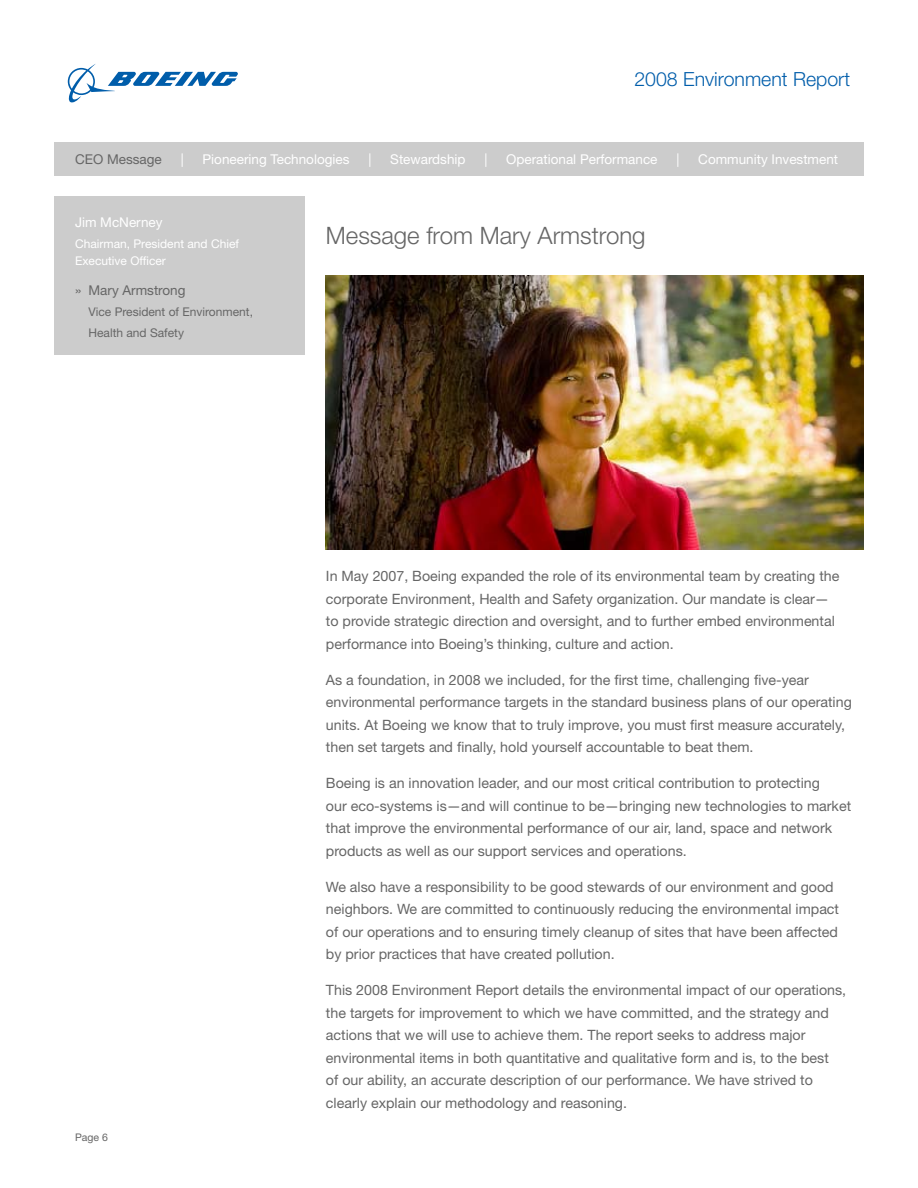
<style>
.page{position:relative;width:918px;height:1188px;background:#fff}
.page>*{position:absolute;margin:0;border:0;box-sizing:border-box;transform-origin:0 0}
.t1{font:300 24px "Helvetica Neue LT Std";color:#666}
.t2{font:300 19.5px "Helvetica Neue LT Std";color:#005daa}
.t3{font:14.25px/22.5px "Helvetica Neue LT Std";color:#666}
.t4{font:13.5px "Helvetica Neue LT Std";color:#fff}
.t5{font:13.5px "Helvetica Neue LT Std";color:#666}
.t6{font:12px/16.5px "Helvetica Neue LT Std";color:#fff}
.t7{font:12px/21px "Helvetica Neue LT Std";color:#666}
.t8{font:10.5px "Helvetica Neue LT Std";color:#666}
</style>
<div class="page">
<div style="left:54px;top:142px;width:810px;height:33px;background:#ccc"></div>
<div style="left:54px;top:196px;width:251px;height:159px;background:#ccc"></div>
<svg style="left:68px;top:64px;width:170px;height:39px"></svg>
<img style="left:326px;top:275px;width:538px;height:274px">
<h2 class="t2" style="left:634px;top:67px;width:217px">2008 Environment Report</h2>
<p class="t5" style="left:75px;top:151px;width:88px">CEO Message</p>
<p class="t4" style="left:181px;top:151px;width:4px">|</p>
<p class="t4" style="left:203px;top:151px;width:149px">Pioneering Technologies</p>
<p class="t4" style="left:368px;top:151px;width:4px">|</p>
<p class="t4" style="left:390px;top:151px;width:77px">Stewardship</p>
<p class="t4" style="left:484px;top:151px;width:4px">|</p>
<p class="t4" style="left:506px;top:151px;width:153px">Operational Performance</p>
<p class="t4" style="left:676px;top:151px;width:4px">|</p>
<p class="t4" style="left:698px;top:151px;width:141px">Community Investment</p>
<p class="t4" style="left:75px;top:214px;width:89px">Jim McNerney</p>
<p class="t6" style="left:75px;top:235px;width:166px">Chairman, President and Chief<br>Executive Officer</p>
<p class="t5" style="left:75px;top:282px;width:112px">» Mary Armstrong</p>
<p class="t7" style="left:89px;top:301px;width:166px">Vice President of Environment,<br>Health and Safety</p>
<h1 class="t1" style="left:326px;top:221px;width:321px">Message from Mary Armstrong</h1>
<p class="t8" style="left:75px;top:1132px;width:34px">Page 6</p>
<p class="t3" style="left:326px;top:565px;width:515px">In May 2007, Boeing expanded the role of its environmental team by creating the corporate Environment, Health and Safety organization. Our mandate is clear— to provide strategic direction and oversight, and to further embed environmental performance into Boeing’s thinking, culture and action.</p>
<p class="t3" style="left:326px;top:668px;width:527px">As a foundation, in 2008 we included, for the first time, challenging five-year environmental performance targets in the standard business plans of our operating units. At Boeing we know that to truly improve, you must first measure accurately, then set targets and finally, hold yourself accountable to beat them.</p>
<p class="t3" style="left:326px;top:772px;width:527px">Boeing is an innovation leader, and our most critical contribution to protecting<br>our eco-systems is—and will continue to be—bringing new technologies to market that improve the environmental performance of our air, land, space and network products as well as our support services and operations.</p>
<p class="t3" style="left:326px;top:875px;width:515px">We also have a responsibility to be good stewards of our environment and good neighbors. We are committed to continuously reducing the environmental impact of our operations and to ensuring timely cleanup of sites that have been affected by prior practices that have created pollution.</p>
<p class="t3" style="left:326px;top:979px;width:522px">This 2008 Environment Report details the environmental impact of our operations, the targets for improvement to which we have committed, and the strategy and actions that we will use to achieve them. The report seeks to address major environmental items in both quantitative and qualitative form and is, to the best<br>of our ability, an accurate description of our performance. We have strived to clearly explain our methodology and reasoning.</p>
</div>
